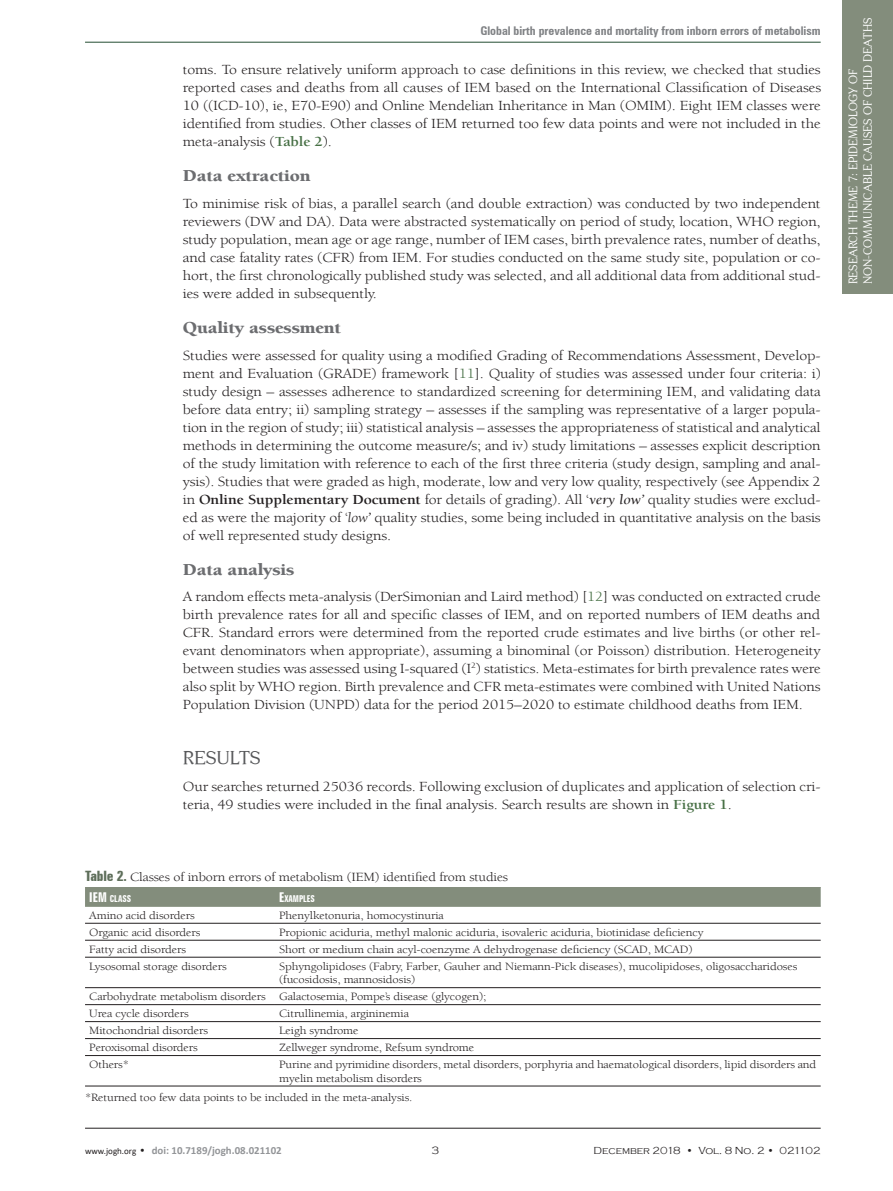
<style>
.page{position:relative;width:893px;height:1191px;background:#fff}
.page>*{position:absolute;margin:0;border:0;box-sizing:border-box;transform-origin:0 0}
.t1{font:18.6px "Centabel";letter-spacing:-.01em;color:#57585a;scale:1.11 1}
.t2{font:18px "Centabel";color:#fff}
.t3{font:900 17.1px "Berkeley Std";letter-spacing:-.01em;color:#6c6d70;scale:1.11 1}
.t4{font:14.25px/18px "Berkeley Std";letter-spacing:-.01em;color:#231f20;text-align:justify;scale:1.11 1}
.t5{font:12.9px "Berkeley Std";letter-spacing:-.01em;color:#231f20;scale:1.11 1}
.t6{font:12px/14.4px "Centabel";color:#fff}
.t7{font:700 condensed 12px "Zurich BT";color:#808285}
.t8{font:11.4px/13.5px "Berkeley Std";letter-spacing:-.01em;color:#231f20;scale:1.11 1}
.t9{font:700 10.95px "Calibri";color:#939598}
.t10{font:300 10.95px "Copperplate Gothic";color:#231f20}
.t11{font:300 10.5px "Copperplate Gothic";color:#231f20}
.t12{font:700 extra-condensed 9.45px "Zurich BT";color:#fff}
.s1{font-weight:700;color:#477045}
.s2{color:#477045}
.s3{font-weight:700}
.s4{font-style:italic}
.s5{font-family:"Zurich BT";font-weight:700;font-stretch:extra-condensed;font-size:14.25px;color:#5f6f5b}
.s6{font-size:13.5px}
.s7{font-weight:400;font-size:9px;color:#231f20}
.s8{font-family:"Copperplate Gothic";font-weight:300;color:#231f20}
</style>
<div class="page">
<hr style="left:85px;top:1128px;width:736px;height:1px;background:#231f20">
<hr style="left:85px;top:42px;width:736px;height:1px;background:#244d32">
<div style="left:842px;top:0;width:51px;height:293px;background:#838d7c"></div>
<div style="left:85px;top:888px;width:736px;height:18px;background:#838d7c"></div>
<hr style="left:85px;top:923px;width:190px;height:1px;background:#231f20">
<hr style="left:275px;top:923px;width:546px;height:1px;background:#231f20">
<hr style="left:85px;top:940px;width:190px;height:1px;background:#231f20">
<hr style="left:275px;top:940px;width:546px;height:1px;background:#231f20">
<hr style="left:85px;top:957px;width:190px;height:1px;background:#231f20">
<hr style="left:275px;top:957px;width:546px;height:1px;background:#231f20">
<hr style="left:85px;top:987px;width:190px;height:1px;background:#231f20">
<hr style="left:275px;top:987px;width:546px;height:1px;background:#231f20">
<hr style="left:85px;top:1004px;width:190px;height:1px;background:#231f20">
<hr style="left:275px;top:1004px;width:546px;height:1px;background:#231f20">
<hr style="left:85px;top:1021px;width:190px;height:1px;background:#231f20">
<hr style="left:275px;top:1021px;width:546px;height:1px;background:#231f20">
<hr style="left:85px;top:1038px;width:190px;height:1px;background:#231f20">
<hr style="left:275px;top:1038px;width:546px;height:1px;background:#231f20">
<hr style="left:85px;top:1055px;width:190px;height:1px;background:#231f20">
<hr style="left:275px;top:1055px;width:546px;height:1px;background:#231f20">
<hr style="left:85px;top:1085px;width:190px;height:1px;background:#231f20">
<hr style="left:275px;top:1085px;width:546px;height:1px;background:#231f20">
<hr style="left:85px;top:887px;width:190px;height:1px;background:#838d7c">
<hr style="left:275px;top:887px;width:546px;height:1px;background:#838d7c">
<hr style="left:85px;top:906px;width:190px;height:1px;background:#838d7c">
<hr style="left:275px;top:906px;width:546px;height:1px;background:#838d7c">
<p class="t7" style="left:480px;top:23px;width:342px">Global birth prevalence and mortality from inborn errors of metabolism</p>
<p class="t4" style="left:183px;top:61px;width:577px">toms. To ensure relatively uniform approach to case definitions in this review, we checked that studies reported cases and deaths from all causes of IEM based on the International Classification of Diseases 10 ((ICD-10), ie, E70-E90) and Online Mendelian Inheritance in Man (OMIM). Eight IEM classes were identified from studies. Other classes of IEM returned too few data points and were not included in the meta-analysis (<span class="s1">Table 2</span>).</p>
<p class="t3" style="left:183px;top:167px;width:117px">Data extraction</p>
<p class="t4" style="left:183px;top:195px;width:576px">To minimise risk of bias, a parallel search (and double extraction) was conducted by two independent reviewers (DW and DA). Data were abstracted systematically on period of study, location, WHO region, study population, mean age or age range, number of IEM cases, birth prevalence rates, number of deaths, and case fatality rates (CFR) from IEM. For studies conducted on the same study site, population or co&shy;hort, the first chronologically published study was selected, and all additional data from additional stud&shy;ies were added in subsequently.</p>
<p class="t3" style="left:183px;top:318px;width:144px">Quality assessment</p>
<p class="t4" style="left:183px;top:346px;width:576px">Studies were assessed for quality using a modified Grading of Recommendations Assessment, Develop&shy;ment and Evaluation (GRADE) framework [<span class="s2">11</span>]. Quality of studies was assessed under four criteria: i) study design – assesses adherence to standardized screening for determining IEM, and validating data before data entry; ii) sampling strategy – assesses if the sampling was representative of a larger popula&shy;tion in the region of study; iii) statistical analysis – assesses the appropriateness of statistical and analytical methods in determining the outcome measure/s; and iv) study limitations – assesses explicit description of the study limitation with reference to each of the first three criteria (study design, sampling and anal&shy;ysis). Studies that were graded as high, moderate, low and very low quality, respectively (see Appendix 2 in <span class="s3">Online Supplementary Document</span> for details of grading). All ‘<span class="s4">very low’</span> quality studies were exclud&shy;ed as were the majority of ‘<span class="s4">low</span><span class="s4">’</span> quality studies, some being included in quantitative analysis on the basis of well represented study designs.</p>
<p class="t3" style="left:183px;top:560px;width:102px">Data analysis</p>
<p class="t4" style="left:183px;top:588px;width:576px">A random effects meta-analysis (DerSimonian and Laird method) [<span class="s2">12</span>] was conducted on extracted crude birth prevalence rates for all and specific classes of IEM, and on reported numbers of IEM deaths and CFR. Standard errors were determined from the reported crude estimates and live births (or other rel&shy;evant denominators when appropriate), assuming a binominal (or Poisson) distribution. Heterogeneity between studies was assessed using I-squared (I<sup>2</sup>) statistics. Meta-estimates for birth prevalence rates were also split by WHO region. Birth prevalence and CFR meta-estimates were combined with United Nations Population Division (UNPD) data for the period 2015–2020 to estimate childhood deaths from IEM.</p>
<h1 class="t1" style="left:183px;top:747px;width:72px">RESULTS</h1>
<p class="t4" style="left:183px;top:777px;width:576px">Our searches returned 25036 records. Following exclusion of duplicates and application of selection cri&shy;teria, 49 studies were included in the final analysis. Search results are shown in <span class="s1">Figure 1</span>.</p>
<p class="t5" style="left:85px;top:870px;width:383px"><span class="s5">Table 2.</span> Classes of inborn errors of metabolism (IEM) identified from studies</p>
<p class="t12" style="left:89px;top:893px;width:43px"><span class="s6">IEM</span> CLASS</p>
<p class="t12" style="left:279px;top:893px;width:37px"><span class="s6">E</span>XAMPLES</p>
<p class="t8" style="left:89px;top:909px;width:96px">Amino acid disorders</p>
<p class="t8" style="left:279px;top:909px;width:150px">Phenylketonuria, homocystinuria</p>
<p class="t8" style="left:89px;top:925px;width:102px">Organic acid disorders</p>
<p class="t8" style="left:279px;top:925px;width:384px">Propionic aciduria, methyl malonic aciduria, isovaleric aciduria, biotinidase deficiency</p>
<p class="t8" style="left:89px;top:942px;width:89px">Fatty acid disorders</p>
<p class="t8" style="left:279px;top:942px;width:374px">Short or medium chain acyl-coenzyme A dehydrogenase deficiency (SCAD, MCAD)</p>
<p class="t8" style="left:89px;top:959px;width:125px">Lysosomal storage disorders</p>
<p class="t8" style="left:279px;top:959px;width:468px">Sphyngolipidoses (Fabry, Farber, Gauher and Niemann-Pick diseases), mucolipidoses, oligosaccharidoses (fucosidosis, mannosidosis)</p>
<p class="t8" style="left:89px;top:988px;width:359px;line-height:17px">Carbohydrate metabolism disorders Galactosemia, Pompe’s disease (glycogen);<br>Urea cycle disorders</p>
<p class="t8" style="left:279px;top:1007px;width:118px">Citrullinemia, argininemia</p>
<p class="t8" style="left:89px;top:1024px;width:108px">Mitochondrial disorders</p>
<p class="t8" style="left:279px;top:1024px;width:73px">Leigh syndrome</p>
<p class="t8" style="left:89px;top:1041px;width:99px">Peroxisomal disorders</p>
<p class="t8" style="left:279px;top:1041px;width:177px">Zellweger syndrome, Refsum syndrome</p>
<p class="t8" style="left:89px;top:1058px;width:37px">Others*</p>
<p class="t8" style="left:279px;top:1058px;width:485px">Purine and pyrimidine disorders, metal disorders, porphyria and haematological disorders, lipid disorders and myelin metabolism disorders</p>
<p class="t8" style="left:85px;top:1090px;width:296px">*Returned too few data points to be included in the meta-analysis.</p>
<p class="t9" style="left:85px;top:1142px;width:198px"><span class="s7">www.jogh.org</span> <span class="s8">•</span> doi: 10.7189/jogh.08.021102</p>
<p class="t10" style="left:432px;top:1144px;width:9px">3</p>
<p class="t11" style="left:593px;top:1144px;width:229px">December 2018 • Vol. 8 No. 2 • 021102</p>
<p class="t6" style="left:846px;top:284px;width:268px;rotate:-90deg">RESEARCH THEME 7: EPIDEMIOLOGY OF<br>NON-COMMUNICABLE CAUSES OF CHILD DEATHS</p>
<p class="t2" style="left:860px;top:281px;width:103px;rotate:-90deg">VIEWPOINTS</p>
</div>
